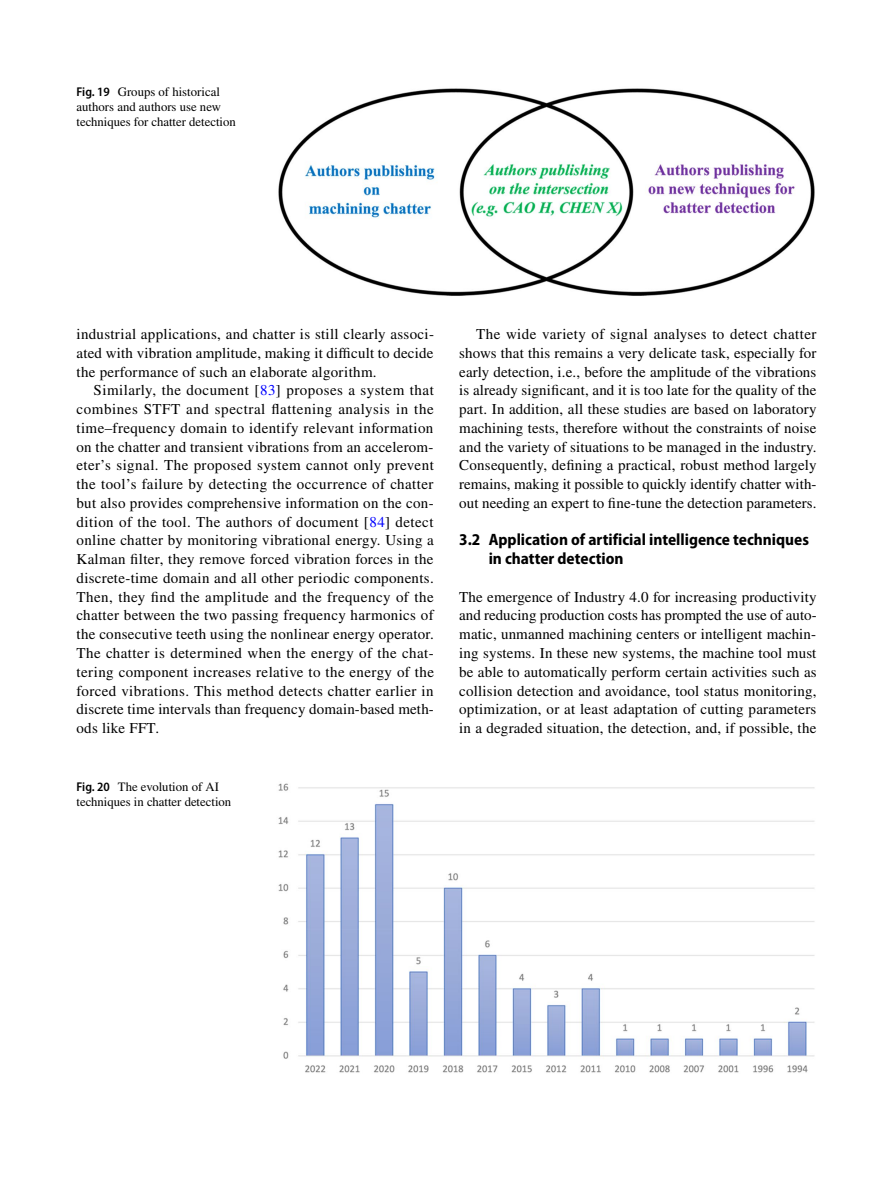
<style>
.page{position:relative;width:893px;height:1187px;background:#fff}
.page>*{position:absolute;margin:0;border:0;box-sizing:border-box;transform-origin:0 0}
.t1{font:700 semi-condensed 16.5px/18.8px "Myriad Pro";color:#000}
.t2{font:15px/18.8px "STIX";letter-spacing:.01em;color:#000;text-align:justify}
.t3{font:12.75px/15px "STIX";color:#000}
.s1{font-family:"Myriad Pro";font-weight:600;font-stretch:semi-condensed}
.s2{color:#00f}
</style>
<div class="page">
<img style="left:278px;top:88px;width:537px;height:208px">
<img style="left:278px;top:783px;width:537px;height:290px">
<p class="t3" style="left:77px;top:85px;width:161px"><span class="s1">Fig. 19</span> Groups of historical authors and authors use new techniques for chatter detection</p>
<p class="t2" style="left:77px;top:325px;width:359px">industrial applications, and chatter is still clearly associ&shy;ated with vibration amplitude, making it difficult to decide the performance of such an elaborate algorithm.</p>
<p class="t2" style="left:77px;top:382px;width:359px;text-indent:17px">Similarly, the document [<span class="s2">83</span>] proposes a system that combines STFT and spectral flattening analysis in the time–frequency domain to identify relevant information on the chatter and transient vibrations from an accelerom&shy;eter’s signal. The proposed system cannot only prevent the tool’s failure by detecting the occurrence of chatter but also provides comprehensive information on the con&shy;dition of the tool. The authors of document [<span class="s2">84</span>] detect online chatter by monitoring vibrational energy. Using a Kalman filter, they remove forced vibration forces in the discrete-time domain and all other periodic components.<br>Then, they find the amplitude and the frequency of the chatter between the two passing frequency harmonics of the consecutive teeth using the nonlinear energy operator.<br>The chatter is determined when the energy of the chat&shy;tering component increases relative to the energy of the forced vibrations. This method detects chatter earlier in discrete time intervals than frequency domain-based meth&shy;ods like FFT.</p>
<p class="t3" style="left:77px;top:780px;width:156px"><span class="s1">Fig. 20</span> The evolution of AI techniques in chatter detection</p>
<p class="t2" style="left:459px;top:325px;width:359px;text-indent:17px">The wide variety of signal analyses to detect chatter shows that this remains a very delicate task, especially for early detection, i.e., before the amplitude of the vibrations is already significant, and it is too late for the quality of the part. In addition, all these studies are based on laboratory machining tests, therefore without the constraints of noise and the variety of situations to be managed in the industry.<br>Consequently, defining a practical, robust method largely remains, making it possible to quickly identify chatter with&shy;out needing an expert to fine-tune the detection parameters.</p>
<p class="t1" style="left:489px;top:530px;width:322px;text-indent:-29px">3.2 Application of artificial intelligence techniques in chatter detection</p>
<p class="t2" style="left:459px;top:588px;width:359px">The emergence of Industry 4.0 for increasing productivity and reducing production costs has prompted the use of auto&shy;matic, unmanned machining centers or intelligent machin&shy;ing systems. In these new systems, the machine tool must be able to automatically perform certain activities such as collision detection and avoidance, tool status monitoring, optimization, or at least adaptation of cutting parameters in a degraded situation, the detection, and, if possible, the</p>
</div>
